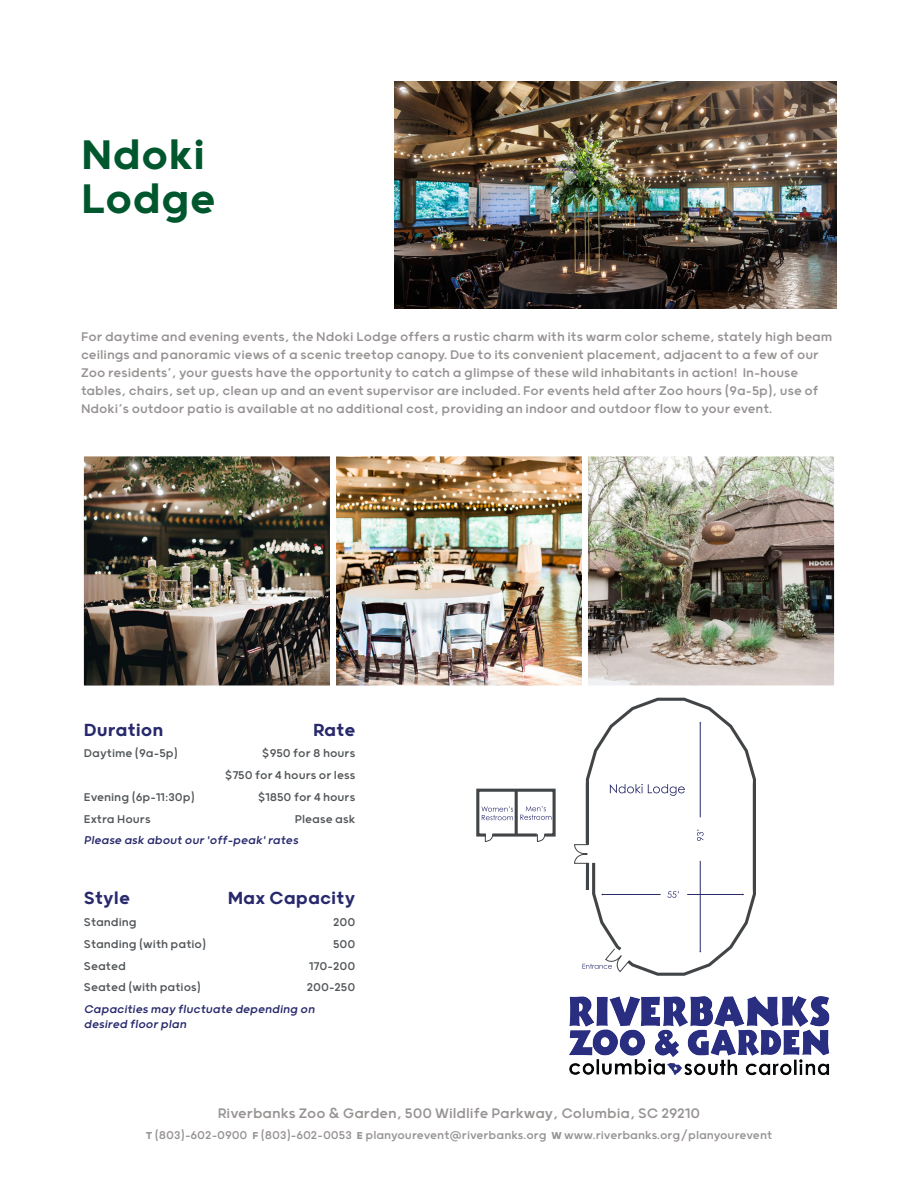
<style>
.page{position:relative;width:918px;height:1188px;background:#fff}
.page>*{position:absolute;margin:0;border:0;box-sizing:border-box;transform-origin:0 0}
.t1{font:500 49.5px/45px "Grold";color:#00572e}
.t2{font:500 21px "Grold";color:#27296c}
.t3{font:16.5px "Grold";color:#979392}
.t4{font:15px/18px "Grold";color:#979392}
.t5{font:13.5px/21.8px "Grold";color:#53575a;text-align:right}
.t6{font:13.5px "Grold";color:#979392}
.t7{font:italic 13.5px/15px "Grold";color:#27296c}
.s1{font-weight:700;font-size:12px}
</style>
<div class="page">
<img style="left:569px;top:996px;width:261px;height:80px">
<img style="left:394px;top:81px;width:443px;height:228px">
<img style="left:85px;top:457px;width:748px;height:228px">
<div style="left:78px;top:450px;width:258px;height:242px;border:6px solid #fff"></div>
<div style="left:330px;top:450px;width:258px;height:242px;border:6px solid #fff"></div>
<div style="left:582px;top:450px;width:258px;height:242px;border:6px solid #fff"></div>
<svg style="left:614px;top:697px;width:142px;height:279px"></svg>
<svg style="left:476px;top:722px;width:268px;height:252px"></svg>
<hr style="left:515px;top:790px;width:3px;height:45px;background:#424547">
<h1 class="t1" style="left:81px;top:129px;width:136px">Ndoki<br>Lodge</h1>
<p class="t4" style="left:81px;top:327px;width:753px">For daytime and evening events, the Ndoki Lodge offers a rustic charm with its warm color scheme, stately high beam ceilings and panoramic views of a scenic treetop canopy. Due to its convenient placement, adjacent to a few of our Zoo residents’, your guests have the opportunity to catch a glimpse of these wild inhabitants in action! In-house tables, chairs, set up, clean up and an event supervisor are included. For events held after Zoo hours (9a-5p), use of Ndoki’s outdoor patio is available at no additional cost, providing an indoor and outdoor flow to your event.</p>
<h2 class="t2" style="left:84px;top:717px;width:81px">Duration</h2>
<h2 class="t2" style="left:313px;top:717px;width:44px">Rate</h2>
<p class="t5" style="left:84px;top:742px;width:95px">Daytime (9a-5p)</p>
<p class="t5" style="left:225px;top:742px;width:132px">$950 for 8 hours<br>$750 for 4 hours or less</p>
<p class="t5" style="left:84px;top:785px;width:112px">Evening (6p-11:30p)</p>
<p class="t5" style="left:258px;top:785px;width:99px">$1850 for 4 hours</p>
<p class="t5" style="left:84px;top:807px;width:68px">Extra Hours</p>
<p class="t5" style="left:295px;top:807px;width:62px">Please ask</p>
<p class="t7" style="left:84px;top:832px;width:216px">Please ask about our 'off-peak' rates</p>
<h2 class="t2" style="left:84px;top:886px;width:48px">Style</h2>
<h2 class="t2" style="left:228px;top:886px;width:129px">Max Capacity</h2>
<p class="t5" style="left:84px;top:911px;width:54px">Standing</p>
<p class="t5" style="left:333px;top:911px;width:24px">200</p>
<p class="t5" style="left:84px;top:932px;width:124px">Standing (with patio)</p>
<p class="t5" style="left:333px;top:932px;width:24px">500</p>
<p class="t5" style="left:84px;top:954px;width:44px">Seated</p>
<p class="t5" style="left:309px;top:954px;width:48px">170-200</p>
<p class="t5" style="left:84px;top:976px;width:119px">Seated (with patios)</p>
<p class="t5" style="left:307px;top:976px;width:50px">200-250</p>
<p class="t7" style="left:84px;top:1001px;width:232px">Capacities may fluctuate depending on desired floor plan</p>
<p class="t3" style="left:218px;top:1104px;width:484px">Riverbanks Zoo &amp; Garden, 500 Wildlife Parkway, Columbia, SC 29210</p>
<p class="t6" style="left:146px;top:1127px;width:628px"><span class="s1">T</span> (803)-602-0900 <span class="s1">F</span> (803)-602-0053 <span class="s1">E</span> planyourevent@riverbanks.org <span class="s1">W</span> www.riverbanks.org/planyourevent</p>
</div>
